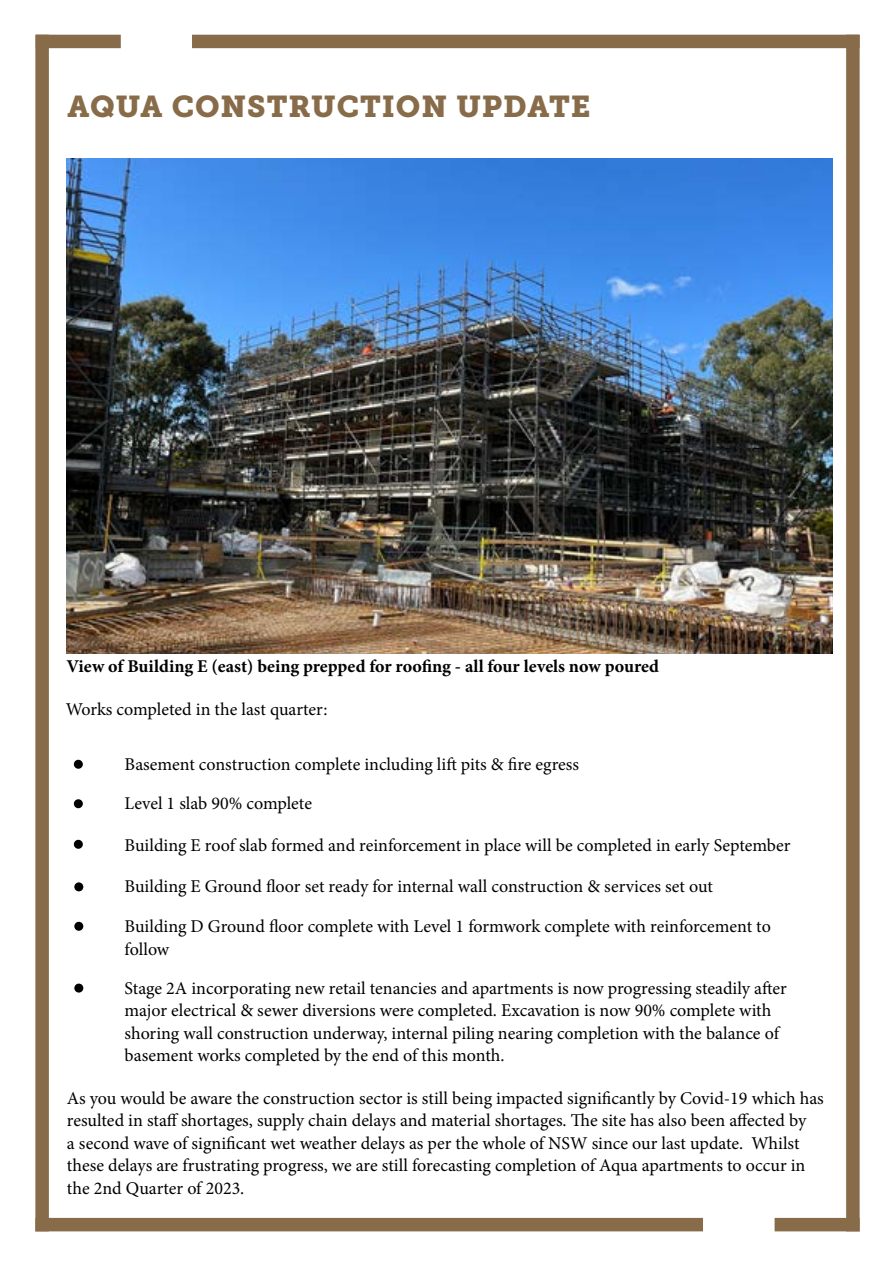
<style>
.page{position:relative;width:893px;height:1263px;background:#fff}
.page>*{position:absolute;margin:0;border:0;box-sizing:border-box;transform-origin:0 0}
.t1{font:30px "Museo Slab 900";letter-spacing:.03em;color:#886c49}
.t2{font:18px/22.5px "Minion Pro";color:#000}
.t3{font:700 18px "Minion Pro";color:#000}
</style>
<div class="page">
<div style="left:192px;top:35px;width:668px;height:13px;background:#886c49"></div>
<div style="left:35px;top:1218px;width:668px;height:13px;background:#886c49"></div>
<div style="left:35px;top:35px;width:14px;height:1196px;background:#886c49"></div>
<div style="left:846px;top:35px;width:14px;height:1196px;background:#886c49"></div>
<div style="left:36px;top:35px;width:85px;height:13px;background:#886c49"></div>
<div style="left:775px;top:1218px;width:85px;height:13px;background:#886c49"></div>
<img style="left:66px;top:159px;width:766px;height:494px">
<div style="left:74px;top:760px;width:9px;height:9px;background:#000;border-radius:50%"></div>
<div style="left:74px;top:799px;width:9px;height:9px;background:#000;border-radius:50%"></div>
<div style="left:74px;top:840px;width:9px;height:9px;background:#000;border-radius:50%"></div>
<div style="left:74px;top:882px;width:9px;height:9px;background:#000;border-radius:50%"></div>
<div style="left:74px;top:922px;width:9px;height:9px;background:#000;border-radius:50%"></div>
<div style="left:74px;top:983px;width:9px;height:9px;background:#000;border-radius:50%"></div>
<h1 class="t1" style="left:67px;top:89px;width:525px">AQUA CONSTRUCTION UPDATE</h1>
<p class="t3" style="left:66px;top:654px;width:594px">View of Building E (east) being prepped for roofing - all four levels now poured</p>
<p class="t2" style="left:66px;top:698px;width:263px">Works completed in the last quarter:</p>
<p class="t2" style="left:125px;top:745px;width:456px;line-height:38.7px">Basement construction complete including lift pits &amp; fire egress<br>Level 1 slab 90% complete</p>
<p class="t2" style="left:125px;top:834px;width:667px">Building E roof slab formed and reinforcement in place will be completed in early September</p>
<p class="t2" style="left:125px;top:875px;width:590px">Building E Ground floor set ready for internal wall construction &amp; services set out</p>
<p class="t2" style="left:125px;top:915px;width:648px">Building D Ground floor complete with Level 1 formwork complete with reinforcement to follow</p>
<p class="t2" style="left:125px;top:977px;width:664px">Stage 2A incorporating new retail tenancies and apartments is now progressing steadily after major electrical &amp; sewer diversions were completed. Excavation is now 90% complete with shoring wall construction underway, internal piling nearing completion with the balance of basement works completed by the end of this month.</p>
<p class="t2" style="left:67px;top:1087px;width:758px">As you would be aware the construction sector is still being impacted significantly by Covid-19 which has resulted in staff shortages, supply chain delays and material shortages. The site has also been affected by<br>a second wave of significant wet weather delays as per the whole of NSW since our last update. Whilst these delays are frustrating progress, we are still forecasting completion of Aqua apartments to occur in the 2nd Quarter of 2023.</p>
</div>
